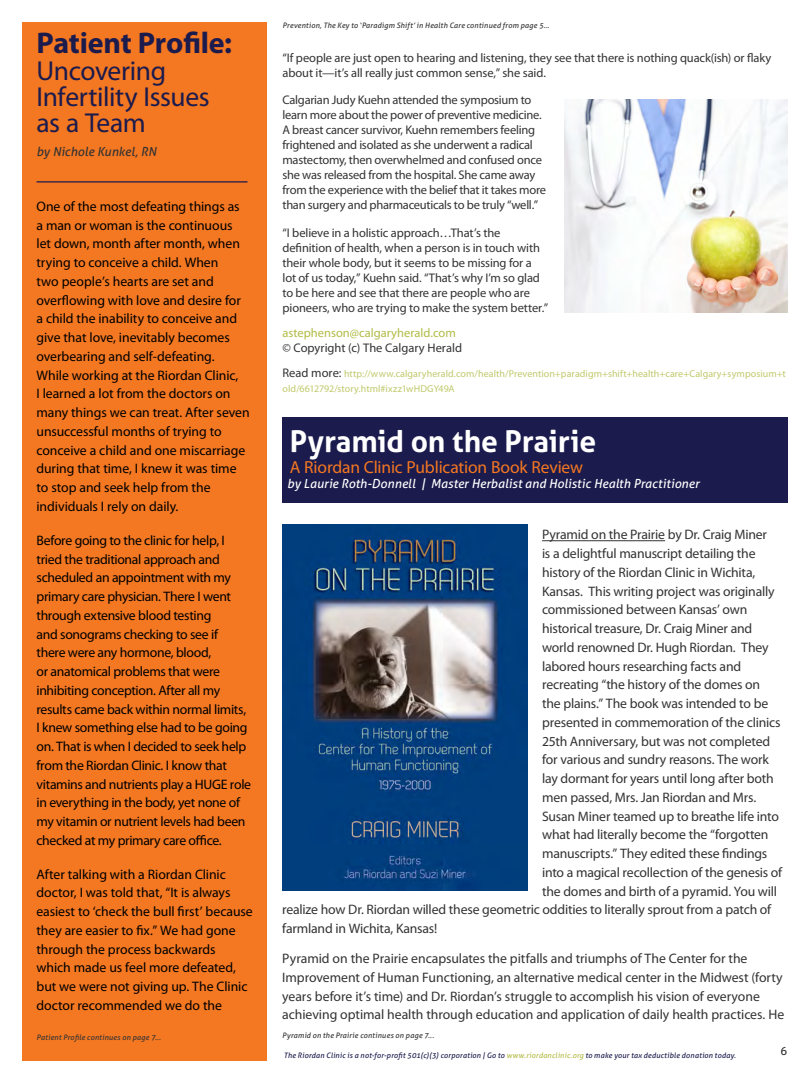
<style>
.page{position:relative;width:810px;height:1080px;background:#fff}
.page>*{position:absolute;margin:0;border:0;box-sizing:border-box;transform-origin:0 0}
.t1{font:700 30px "Aller";letter-spacing:-.005em;color:#fff}
.t2{font:700 30px "Myriad Pro";letter-spacing:-.005em;color:#1b1b4d}
.t3{font:27.5px/26.2px "Myriad Pro";letter-spacing:-.015em;color:#1b1b4d}
.t4{font:17.5px "Myriad Pro";letter-spacing:-.01em;color:#f47721}
.t5{font:13.75px/18.8px "Myriad Pro";letter-spacing:-.01em;color:#000}
.t6{font:13.75px/18.8px "Myriad Pro";letter-spacing:-.01em;color:#333}
.t7{font:12.5px/15px "Myriad Pro";letter-spacing:-.015em;color:#333}
.Caption-Author{font:italic 12.5px "Aller";letter-spacing:.005em;color:#fff}
.t8{font:12.5px "Myriad Pro";color:#b2bc46}
.Caption-Author-2{font:italic 12.5px "Aller";color:#333}
.Number{font:11.25px "Aller";color:#333}
.t9{font:10px/15px "Myriad Pro";letter-spacing:.005em;color:#c1c96b}
.t10{font:italic 7.5px "Aller";letter-spacing:.02em;color:#333}
.t11{font:italic 7.5px "Aller";letter-spacing:.02em;color:#1b1b4d}
.s1{font-size:12.5px;color:#333}
.s2{color:#b2bc46}
</style>
<div class="page">
<div style="left:282px;top:418px;width:506px;height:85px;background:#1b1b4d"></div>
<div style="left:22px;top:22px;width:246px;height:1038px;background:#f47721"></div>
<hr style="left:37px;top:181px;width:211px;height:1px;background:#1b1b4d">
<hr style="left:542px;top:540px;width:123px;height:1px;background:#333">
<img style="left:283px;top:524px;width:244px;height:367px">
<img style="left:564px;top:99px;width:224px;height:213px">
<p class="t2" style="left:37px;top:24px;width:197px">Patient Profile:</p>
<p class="t3" style="left:37px;top:57px;width:175px">Uncovering<br>Infertility Issues as a Team</p>
<p class="Caption-Author-2" style="left:37px;top:144px;width:122px">by Nichole Kunkel, RN</p>
<p class="t5" style="left:37px;top:197px;width:215px">One of the most defeating things as a man or woman is the continuous let down, month after month, when trying to conceive a child. When<br>two people’s hearts are set and overflowing with love and desire for a child the inability to conceive and give that love, inevitably becomes overbearing and self-defeating.<br>While working at the Riordan Clinic,<br>I learned a lot from the doctors on many things we can treat. After seven unsuccessful months of trying to conceive a child and one miscarriage during that time, I knew it was time to stop and seek help from the individuals I rely on daily.</p>
<p class="t5" style="left:37px;top:531px;width:216px">Before going to the clinic for help, I tried the traditional approach and scheduled an appointment with my primary care physician. There I went through extensive blood testing<br>and sonograms checking to see if<br>there were any hormone, blood,<br>or anatomical problems that were inhibiting conception. After all my results came back within normal limits, I knew something else had to be going on. That is when I decided to seek help from the Riordan Clinic. I know that vitamins and nutrients play a HUGE role in everything in the body, yet none of my vitamin or nutrient levels had been checked at my primary care office.</p>
<p class="t5" style="left:37px;top:864px;width:218px">After talking with a Riordan Clinic doctor, I was told that, “It is always easiest to ‘check the bull first’ because they are easier to fix.” We had gone through the process backwards which made us feel more defeated, but we were not giving up. The Clinic doctor recommended we do the</p>
<p class="t10" style="left:282px;top:21px;width:268px">Prevention, The Key to ‘Paradigm Shift’ in Health Care continued from page 5…</p>
<p class="t7" style="left:282px;top:50px;width:490px">“If people are just open to hearing and listening, they see that there is nothing quack(ish) or flaky about it—it’s all really just common sense,” she said.</p>
<p class="t7" style="left:282px;top:92px;width:265px">Calgarian Judy Kuehn attended the symposium to learn more about the power of preventive medicine.<br>A breast cancer survivor, Kuehn remembers feeling frightened and isolated as she underwent a radical mastectomy, then overwhelmed and confused once she was released from the hospital. She came away from the experience with the belief that it takes more than surgery and pharmaceuticals to be truly “well.”</p>
<p class="t7" style="left:282px;top:225px;width:267px">“I believe in a holistic approach…That’s the definition of health, when a person is in touch with their whole body, but it seems to be missing for a lot of us today,” Kuehn said. “That’s why I’m so glad to be here and see that there are people who are pioneers, who are trying to make the system better.”</p>
<p class="t8" style="left:282px;top:325px;width:175px">astephenson@calgaryherald.com</p>
<p class="t7" style="left:282px;top:340px;width:181px">© Copyright (c) The Calgary Herald</p>
<p class="t9" style="left:282px;top:366px;width:505px"><span class="s1">Read more:</span> http://www.calgaryherald.com/health/Prevention+paradigm+shift+health+care+Calgary+symposium+t old/6612792/story.html#ixzz1wHDGY49A</p>
<p class="t1" style="left:290px;top:423px;width:308px">Pyramid on the Prairie</p>
<p class="t4" style="left:290px;top:456px;width:295px">A Riordan Clinic Publication Book Review</p>
<p class="Caption-Author" style="left:287px;top:476px;width:414px">by Laurie Roth-Donnell | Master Herbalist and Holistic Health Practitioner</p>
<p class="t6" style="left:542px;top:525px;width:227px">Pyramid on the Prairie by Dr. Craig Miner</p>
<p class="t6" style="left:542px;top:544px;width:215px">is a delightful manuscript detailing the</p>
<p class="t6" style="left:542px;top:563px;width:215px">history of the Riordan Clinic in Wichita,</p>
<p class="t6" style="left:542px;top:581px;width:234px">Kansas. This writing project was originally</p>
<p class="t6" style="left:542px;top:600px;width:207px">commissioned between Kansas’ own</p>
<p class="t6" style="left:542px;top:619px;width:212px">historical treasure, Dr. Craig Miner and</p>
<p class="t6" style="left:542px;top:638px;width:228px">world renowned Dr. Hugh Riordan. They</p>
<p class="t6" style="left:542px;top:656px;width:201px">labored hours researching facts and</p>
<p class="t6" style="left:542px;top:675px;width:220px">recreating “the history of the domes on</p>
<p class="t6" style="left:542px;top:694px;width:228px">the plains.” The book was intended to be</p>
<p class="t6" style="left:542px;top:713px;width:240px">presented in commemoration of the clinics</p>
<p class="t6" style="left:542px;top:731px;width:230px">25th Anniversary, but was not completed</p>
<p class="t6" style="left:542px;top:750px;width:228px">for various and sundry reasons. The work</p>
<p class="t6" style="left:542px;top:769px;width:233px">lay dormant for years until long after both</p>
<p class="t6" style="left:542px;top:788px;width:216px">men passed, Mrs. Jan Riordan and Mrs.</p>
<p class="t6" style="left:542px;top:806px;width:238px">Susan Miner teamed up to breathe life into</p>
<p class="t6" style="left:542px;top:825px;width:228px">what had literally become the “forgotten</p>
<p class="t6" style="left:542px;top:844px;width:227px">manuscripts.” They edited these findings</p>
<p class="t6" style="left:542px;top:863px;width:242px">into a magical recollection of the genesis of</p>
<p class="t6" style="left:542px;top:882px;width:237px">the domes and birth of a pyramid. You will</p>
<p class="t6" style="left:282px;top:900px;width:490px">realize how Dr. Riordan willed these geometric oddities to literally sprout from a patch of</p>
<p class="t6" style="left:282px;top:919px;width:156px">farmland in Wichita, Kansas!</p>
<p class="t6" style="left:282px;top:949px;width:503px">Pyramid on the Prairie encapsulates the pitfalls and triumphs of The Center for the Improvement of Human Functioning, an alternative medical center in the Midwest (forty years before it’s time) and Dr. Riordan’s struggle to accomplish his vision of everyone achieving optimal health through education and application of daily health practices. He</p>
<p class="t10" style="left:37px;top:1032px;width:126px">Patient Profile continues on page 7...</p>
<p class="t10" style="left:282px;top:1031px;width:153px">Pyramid on the Prairie continues on page 7...</p>
<p class="t11" style="left:284px;top:1051px;width:454px">The Riordan Clinic is a not-for-profit 501(c)(3) corporation | Go to <span class="s2">www.riordanclinic.org</span> to make your tax deductible donation today.</p>
<p class="Number" style="left:781px;top:1044px;width:8px">6</p>
</div>
